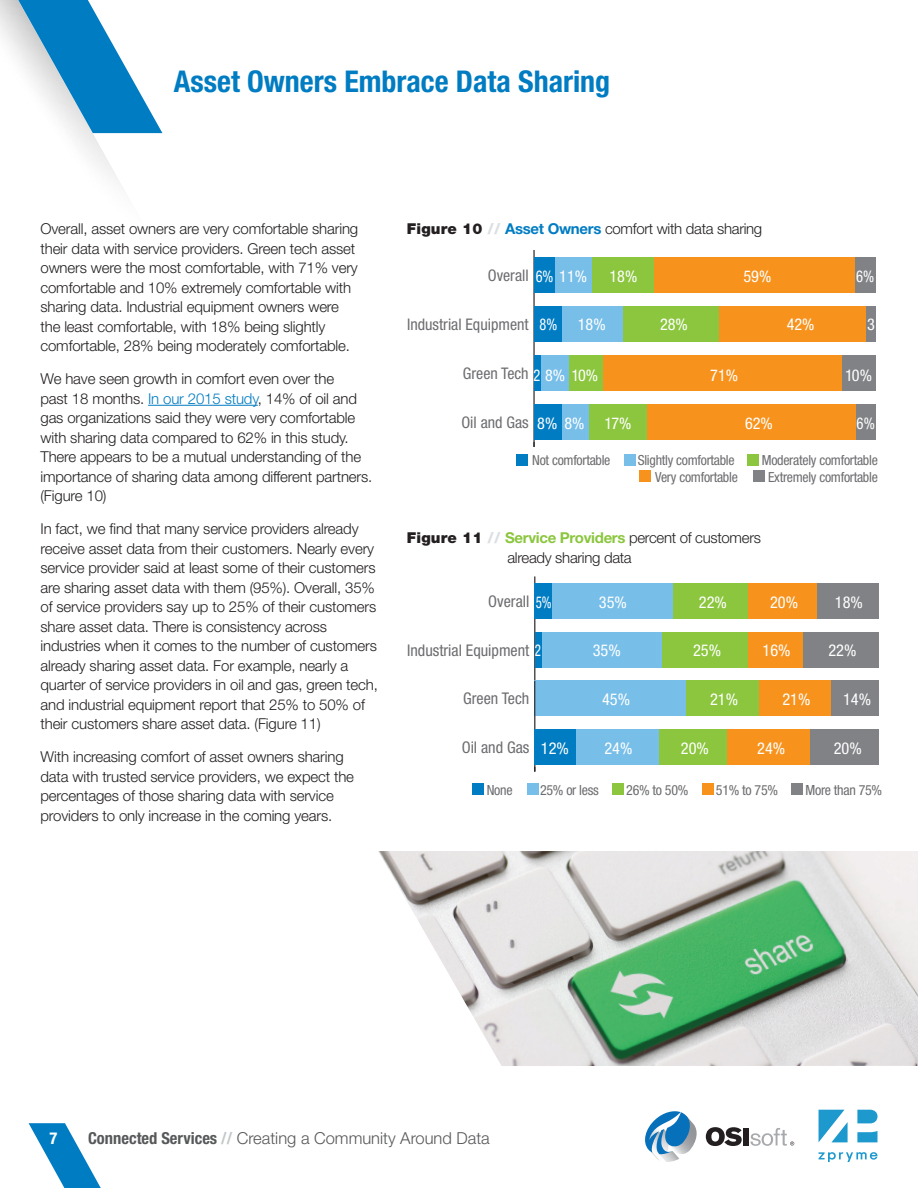
<style>
.page{position:relative;width:918px;height:1188px;background:#fff}
.page>*{position:absolute;margin:0;border:0;box-sizing:border-box;transform-origin:0 0}
.t1{font:700 condensed 30px "Helvetica Neue LT Std";color:#007cc2}
.t2{font:300 16.5px "Helvetica Neue LT Std";color:#57585a}
.t3{font:700 condensed 16.5px "Helvetica Neue LT Std";color:#fff}
.t4{font:condensed 16.35px "Helvetica Neue LT Std";color:#fff}
.t5{font:condensed 16.2px "Helvetica Neue LT Std";color:#fff}
.t6{font:condensed 16.2px "Helvetica Neue LT Std";color:#fff;scale:.9 1}
.t7{font:condensed 16.2px "Helvetica Neue LT Std";color:#fff;scale:.88 1}
.t8{font:condensed 16.05px "Helvetica Neue LT Std";color:#6c6d70}
.t9{font:300 15px/19.5px "Helvetica Neue LT Std";letter-spacing:-.01em;color:#231f20}
.t10{font:condensed 13.95px "Helvetica Neue LT Std";letter-spacing:-.02em;color:#6c6d70}
.s1{color:#007cc2}
.s2{font-weight:900}
.s3{font-weight:900;color:#dbdfe3}
.s4{font-weight:700;color:#007cc2}
.s5{font-size:16.2px;color:#fff}
.s6{font-weight:700;color:#8bc63e}
.s7{font-size:16.35px;color:#fff}
.s8{font-weight:700;font-stretch:condensed}
.s9{font-weight:700;font-stretch:condensed;color:#c3c7c9}
</style>
<div class="page">
<svg style="left:29px;top:1123px;width:72px;height:65px"></svg>
<svg style="left:819px;top:1152px;width:59px;height:10px"></svg>
<svg style="left:857px;top:1110px;width:20px;height:13px"></svg>
<svg style="left:819px;top:1110px;width:29px;height:32px"></svg>
<svg style="left:857px;top:1131px;width:20px;height:11px"></svg>
<svg style="left:645px;top:1111px;width:52px;height:51px"></svg>
<svg style="left:706px;top:1127px;width:36px;height:19px"></svg>
<div style="left:743px;top:1128px;width:6px;height:17px;background:#231f20"></div>
<svg style="left:750px;top:1128px;width:44px;height:18px"></svg>
<svg style="left:0;top:0;width:162px;height:184px"></svg>
<hr style="left:148px;top:405px;width:110px;height:1px;background:#007cc2">
<div style="left:517px;top:454px;width:11px;height:12px;background:#007cc2"></div>
<div style="left:624px;top:454px;width:11px;height:12px;background:#77bee9"></div>
<div style="left:747px;top:454px;width:12px;height:12px;background:#8bc63e"></div>
<div style="left:753px;top:471px;width:12px;height:11px;background:#808285"></div>
<div style="left:639px;top:471px;width:11px;height:11px;background:#f7931d"></div>
<hr style="left:533px;top:250px;width:2px;height:197px;background:#231f20">
<div style="left:855px;top:257px;width:21px;height:35px;background:#808285"></div>
<div style="left:866px;top:306px;width:10px;height:36px;background:#808285"></div>
<div style="left:842px;top:355px;width:34px;height:36px;background:#808285"></div>
<div style="left:855px;top:405px;width:21px;height:35px;background:#808285"></div>
<div style="left:654px;top:257px;width:201px;height:35px;background:#f7931d"></div>
<div style="left:719px;top:306px;width:147px;height:36px;background:#f7931d"></div>
<div style="left:602px;top:355px;width:240px;height:36px;background:#f7931d"></div>
<div style="left:647px;top:405px;width:208px;height:35px;background:#f7931d"></div>
<div style="left:592px;top:257px;width:62px;height:35px;background:#8bc63e"></div>
<div style="left:623px;top:306px;width:96px;height:36px;background:#8bc63e"></div>
<div style="left:568px;top:355px;width:34px;height:36px;background:#8bc63e"></div>
<div style="left:589px;top:405px;width:58px;height:35px;background:#8bc63e"></div>
<div style="left:555px;top:257px;width:37px;height:35px;background:#77bee9"></div>
<div style="left:561px;top:306px;width:62px;height:36px;background:#77bee9"></div>
<div style="left:541px;top:355px;width:27px;height:36px;background:#77bee9"></div>
<div style="left:561px;top:405px;width:28px;height:35px;background:#77bee9"></div>
<div style="left:534px;top:257px;width:21px;height:35px;background:#007cc2"></div>
<div style="left:534px;top:306px;width:27px;height:36px;background:#007cc2"></div>
<div style="left:534px;top:355px;width:7px;height:36px;background:#007cc2"></div>
<div style="left:534px;top:405px;width:27px;height:35px;background:#007cc2"></div>
<div style="left:527px;top:784px;width:12px;height:11px;background:#77bee9"></div>
<div style="left:473px;top:784px;width:11px;height:11px;background:#007cc2"></div>
<div style="left:613px;top:784px;width:11px;height:11px;background:#8bc63e"></div>
<div style="left:703px;top:784px;width:11px;height:11px;background:#f7931d"></div>
<div style="left:792px;top:784px;width:11px;height:11px;background:#808285"></div>
<hr style="left:534px;top:576px;width:1px;height:196px;background:#231f20">
<div style="left:817px;top:583px;width:62px;height:35px;background:#808285"></div>
<div style="left:803px;top:632px;width:76px;height:35px;background:#808285"></div>
<div style="left:830px;top:681px;width:49px;height:35px;background:#808285"></div>
<div style="left:810px;top:730px;width:69px;height:35px;background:#808285"></div>
<div style="left:748px;top:583px;width:69px;height:35px;background:#f7931d"></div>
<div style="left:748px;top:632px;width:55px;height:35px;background:#f7931d"></div>
<div style="left:758px;top:681px;width:72px;height:35px;background:#f7931d"></div>
<div style="left:727px;top:730px;width:83px;height:35px;background:#f7931d"></div>
<div style="left:672px;top:583px;width:76px;height:35px;background:#8bc63e"></div>
<div style="left:662px;top:632px;width:86px;height:35px;background:#8bc63e"></div>
<div style="left:686px;top:681px;width:72px;height:35px;background:#8bc63e"></div>
<div style="left:659px;top:730px;width:68px;height:35px;background:#8bc63e"></div>
<div style="left:552px;top:583px;width:120px;height:35px;background:#77bee9"></div>
<div style="left:542px;top:632px;width:120px;height:35px;background:#77bee9"></div>
<div style="left:535px;top:681px;width:151px;height:35px;background:#77bee9"></div>
<div style="left:576px;top:730px;width:83px;height:35px;background:#77bee9"></div>
<div style="left:535px;top:583px;width:17px;height:35px;background:#007cc2"></div>
<div style="left:535px;top:632px;width:7px;height:35px;background:#007cc2"></div>
<hr style="left:535px;top:681px;width:1px;height:35px;background:#231f20">
<div style="left:535px;top:730px;width:41px;height:35px;background:#007cc2"></div>
<img style="left:378px;top:851px;width:540px;height:215px">
<h1 class="t1" style="left:174px;top:63px;width:438px">Asset Owners Embrace Data Sharing</h1>
<p class="t9" style="left:40px;top:219px;width:319px">Overall, asset owners are very comfortable sharing their data with service providers. Green tech asset owners were the most comfortable, with 71% very comfortable and 10% extremely comfortable with sharing data. Industrial equipment owners were the least comfortable, with 18% being slightly comfortable, 28% being moderately comfortable.</p>
<p class="t9" style="left:40px;top:369px;width:333px">We have seen growth in comfort even over the<br>past 18 months. <span class="s1">In our 2015 study</span>, 14% of oil and gas organizations said they were very comfortable with sharing data compared to 62% in this study.<br>There appears to be a mutual understanding of the importance of sharing data among different partners. (Figure 10)</p>
<p class="t9" style="left:40px;top:519px;width:339px">In fact, we find that many service providers already receive asset data from their customers. Nearly every service provider said at least some of their customers are sharing asset data with them (95%). Overall, 35% of service providers say up to 25% of their customers share asset data. There is consistency across industries when it comes to the number of customers already sharing asset data. For example, nearly a quarter of service providers in oil and gas, green tech, and industrial equipment report that 25% to 50% of their customers share asset data. (Figure 11)</p>
<p class="t9" style="left:40px;top:747px;width:315px">With increasing comfort of asset owners sharing data with trusted service providers, we expect the percentages of those sharing data with service providers to only increase in the coming years.</p>
<p class="t9" style="left:407px;top:219px;width:357px"><span class="s2">Figure 10</span> <span class="s3">//</span> <span class="s4">Asset Owners</span> comfort with data sharing</p>
<p class="t8" style="left:488px;top:266px;width:101px">Overall <span class="s5">6% 11%</span></p>
<p class="t7" style="left:540px;top:315px;width:22px">8%</p>
<p class="t5" style="left:578px;top:315px;width:29px">18%</p>
<p class="t5" style="left:609px;top:267px;width:29px">18%</p>
<p class="t5" style="left:743px;top:267px;width:29px">59%</p>
<p class="t6" style="left:856px;top:267px;width:22px">6%</p>
<p class="t8" style="left:407px;top:315px;width:123px">Industrial Equipment</p>
<p class="t5" style="left:660px;top:315px;width:29px">28%</p>
<p class="t5" style="left:787px;top:315px;width:29px">42%</p>
<p class="t5" style="left:867px;top:315px;width:9px">3</p>
<p class="t8" style="left:463px;top:364px;width:137px">Green Tech <span class="s5">2 8% 10%</span></p>
<p class="t5" style="left:710px;top:366px;width:29px">71%</p>
<p class="t5" style="left:845px;top:366px;width:28px">10%</p>
<p class="t8" style="left:461px;top:413px;width:69px">Oil and Gas</p>
<p class="t5" style="left:537px;top:414px;width:96px">8% 8% 17%</p>
<p class="t5" style="left:745px;top:414px;width:29px">62%</p>
<p class="t6" style="left:857px;top:414px;width:22px">6%</p>
<p class="t10" style="left:532px;top:452px;width:80px">Not comfortable</p>
<p class="t10" style="left:638px;top:452px;width:98px">Slightly comfortable</p>
<p class="t10" style="left:762px;top:452px;width:117px">Moderately comfortable</p>
<p class="t10" style="left:655px;top:469px;width:84px">Very comfortable</p>
<p class="t10" style="left:768px;top:469px;width:111px">Extremely comfortable</p>
<p class="t9" style="left:507px;top:528px;width:255px;text-indent:-100px"><span class="s2">Figure 11</span> <span class="s3">//</span> <span class="s6">Service Providers</span> percent of customers already sharing data</p>
<p class="t8" style="left:488px;top:592px;width:65px">Overall <span class="s7">5%</span></p>
<p class="t4" style="left:599px;top:592px;width:30px">35%</p>
<p class="t4" style="left:593px;top:641px;width:30px">35%</p>
<p class="t4" style="left:602px;top:690px;width:30px">45%</p>
<p class="t4" style="left:541px;top:739px;width:30px">12%</p>
<p class="t4" style="left:604px;top:739px;width:30px">24%</p>
<p class="t4" style="left:681px;top:739px;width:30px">20%</p>
<p class="t4" style="left:757px;top:739px;width:30px">24%</p>
<p class="t4" style="left:834px;top:739px;width:30px">20%</p>
<p class="t4" style="left:699px;top:592px;width:30px">22%</p>
<p class="t4" style="left:770px;top:592px;width:30px">20%</p>
<p class="t4" style="left:835px;top:592px;width:30px">18%</p>
<p class="t8" style="left:407px;top:641px;width:135px">Industrial Equipment <span class="s7">2</span></p>
<p class="t4" style="left:693px;top:641px;width:30px">25%</p>
<p class="t4" style="left:763px;top:641px;width:30px">16%</p>
<p class="t4" style="left:828px;top:641px;width:30px">22%</p>
<p class="t8" style="left:463px;top:690px;width:68px">Green Tech</p>
<p class="t4" style="left:710px;top:690px;width:30px">21%</p>
<p class="t4" style="left:782px;top:690px;width:30px">21%</p>
<p class="t4" style="left:843px;top:690px;width:30px">14%</p>
<p class="t8" style="left:462px;top:738px;width:69px">Oil and Gas</p>
<p class="t10" style="left:487px;top:782px;width:27px">None</p>
<p class="t10" style="left:540px;top:782px;width:60px">25% or less</p>
<p class="t10" style="left:626px;top:782px;width:64px">26% to 50%</p>
<p class="t10" style="left:716px;top:782px;width:64px">51% to 75%</p>
<p class="t10" style="left:806px;top:782px;width:78px">More than 75%</p>
<p class="t3" style="left:50px;top:1128px;width:9px">7</p>
<p class="t2" style="left:88px;top:1128px;width:403px"><span class="s8">Connected Services</span> <span class="s9">//</span> Creating a Community Around Data</p>
</div>
